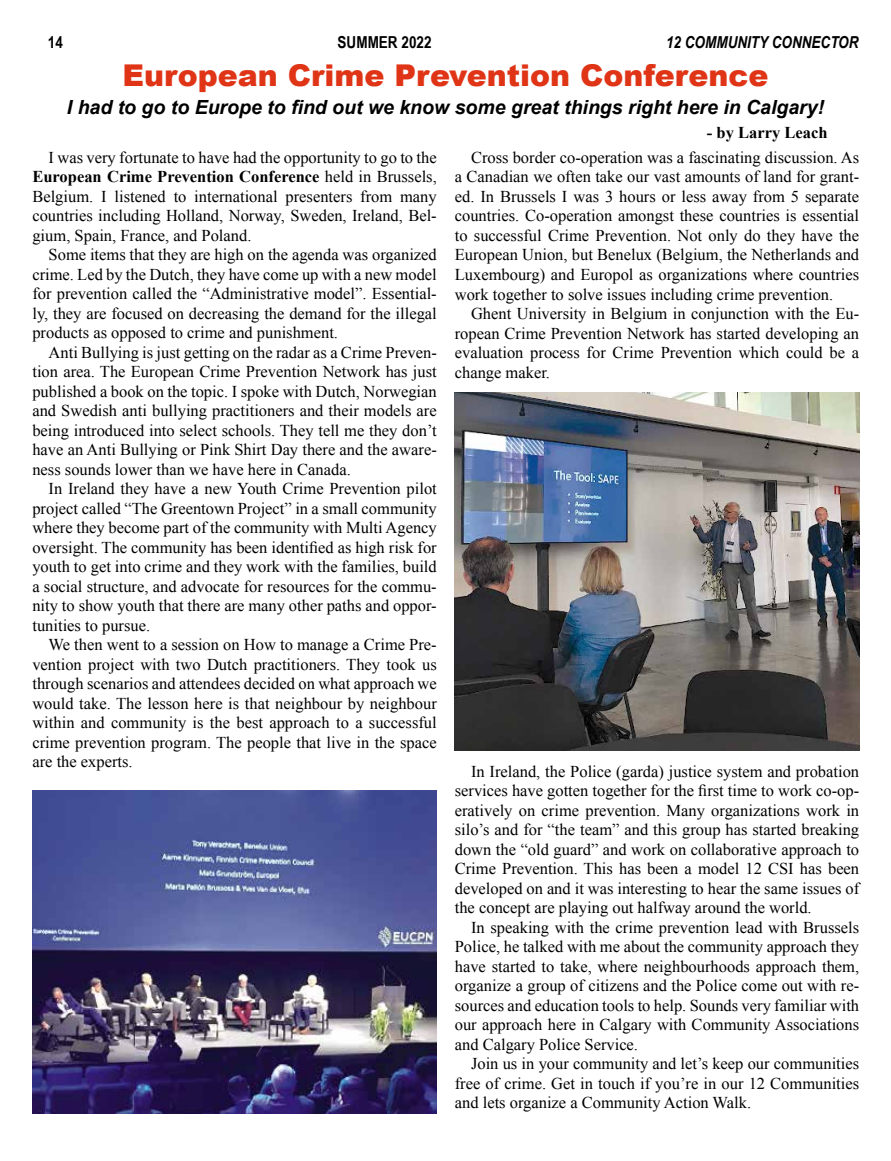
<style>
.page{position:relative;width:891px;height:1161px;background:#fff}
.page>*{position:absolute;margin:0;border:0;box-sizing:border-box;transform-origin:0 0}
.t1{font:900 30px "Arial";color:#e03416}
.t2{font:italic 700 19.5px "Arial";color:#000}
.t3{font:16.5px/19.5px "Times New Roman";color:#000;text-align:justify}
.t4{font:italic 700 16.5px "Arial Narrow";color:#000}
.t5{font:700 16.5px "Times New Roman";color:#000}
.t6{font:700 16.5px "Arial Narrow";color:#000}
.s1{font-weight:700}
</style>
<div class="page">
<img style="left:455px;top:392px;width:404px;height:359px">
<img style="left:32px;top:790px;width:405px;height:324px">
<p class="t6" style="left:48px;top:29px;width:17px">14</p>
<p class="t6" style="left:338px;top:29px;width:95px">SUMMER 2022</p>
<p class="t4" style="left:666px;top:29px;width:194px">12 COMMUNITY CONNECTOR</p>
<h1 class="t1" style="left:122px;top:53px;width:648px">European Crime Prevention Conference</h1>
<p class="t2" style="left:67px;top:95px;width:759px">I had to go to Europe to find out we know some great things right here in Calgary!</p>
<p class="t5" style="left:707px;top:121px;width:122px">- by Larry Leach</p>
<p class="t3" style="left:32px;top:147px;width:406px;text-indent:16px">I was very fortunate to have had the opportunity to go to the <span class="s1">European Crime Prevention Conference</span> held in Brussels, Belgium. I listened to international presenters from many countries including Holland, Norway, Sweden, Ireland, Bel&shy;gium, Spain, France, and Poland.</p>
<p class="t3" style="left:32px;top:245px;width:406px;text-indent:16px">Some items that they are high on the agenda was organized crime. Led by the Dutch, they have come up with a new model for prevention called the “Administrative model”. Essential&shy;ly, they are focused on decreasing the demand for the illegal products as opposed to crime and punishment.</p>
<p class="t3" style="left:32px;top:342px;width:406px;text-indent:16px">Anti Bullying is just getting on the radar as a Crime Preven&shy;tion area. The European Crime Prevention Network has just published a book on the topic. I spoke with Dutch, Norwegian and Swedish anti bullying practitioners and their models are being introduced into select schools. They tell me they don’t have an Anti Bullying or Pink Shirt Day there and the aware&shy;ness sounds lower than we have here in Canada.</p>
<p class="t3" style="left:32px;top:479px;width:406px;text-indent:16px">In Ireland they have a new Youth Crime Prevention pilot project called “The Greentown Project” in a small community where they become part of the community with Multi Agency oversight. The community has been identified as high risk for youth to get into crime and they work with the families, build a social structure, and advocate for resources for the commu&shy;nity to show youth that there are many other paths and oppor&shy;tunities to pursue.</p>
<p class="t3" style="left:32px;top:635px;width:406px;text-indent:16px">We then went to a session on How to manage a Crime Pre&shy;vention project with two Dutch practitioners. They took us through scenarios and attendees decided on what approach we would take. The lesson here is that neighbour by neighbour within and community is the best approach to a successful crime prevention program. The people that live in the space are the experts.</p>
<p class="t3" style="left:455px;top:147px;width:406px;text-indent:16px">Cross border co-operation was a fascinating discussion. As a Canadian we often take our vast amounts of land for grant&shy;ed. In Brussels I was 3 hours or less away from 5 separate countries. Co-operation amongst these countries is essential to successful Crime Prevention. Not only do they have the European Union, but Benelux (Belgium, the Netherlands and Luxembourg) and Europol as organizations where countries work together to solve issues including crime prevention.</p>
<p class="t3" style="left:455px;top:303px;width:406px;text-indent:16px">Ghent University in Belgium in conjunction with the Eu&shy;ropean Crime Prevention Network has started developing an evaluation process for Crime Prevention which could be a change maker.</p>
<p class="t3" style="left:455px;top:761px;width:406px;text-indent:16px">In Ireland, the Police (garda) justice system and probation services have gotten together for the first time to work co-op&shy;eratively on crime prevention. Many organizations work in silo’s and for “the team” and this group has started breaking down the “old guard” and work on collaborative approach to Crime Prevention. This has been a model 12 CSI has been developed on and it was interesting to hear the same issues of the concept are playing out halfway around the world.</p>
<p class="t3" style="left:455px;top:917px;width:406px;text-indent:16px">In speaking with the crime prevention lead with Brussels Police, he talked with me about the community approach they have started to take, where neighbourhoods approach them, organize a group of citizens and the Police come out with re&shy;sources and education tools to help. Sounds very familiar with our approach here in Calgary with Community Associations and Calgary Police Service.</p>
<p class="t3" style="left:455px;top:1054px;width:406px;text-indent:16px">Join us in your community and let’s keep our communities free of crime. Get in touch if you’re in our 12 Communities and lets organize a Community Action Walk.</p>
</div>
